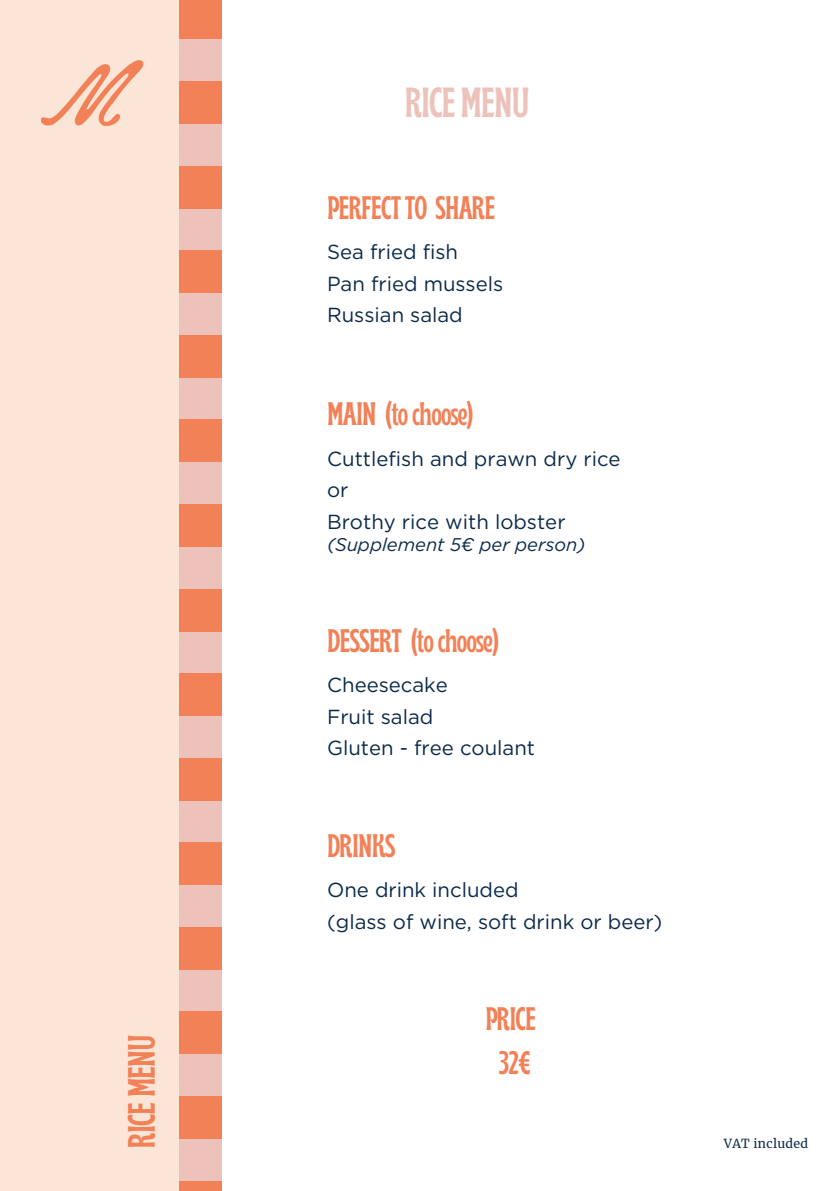
<style>
.page{position:relative;width:839px;height:1191px;background:#fff}
.page>*{position:absolute;margin:0;border:0;box-sizing:border-box;transform-origin:0 0}
.t1{font:700 condensed 42px "Brice";letter-spacing:-.025em;color:#ecc2ba}
.t2{font:700 condensed 38px "Brice";letter-spacing:-.025em;color:#f28157}
.t3{font:700 condensed 32.6px/44.6px "Brice";letter-spacing:-.025em;color:#f28157;text-align:center}
.t4{font:20.4px/31.6px "Gotham";color:#0b2a4a}
.t5{font:italic 18.4px "Gotham";color:#0b2a4a}
.t6{font:12.4px "Merriweather";letter-spacing:.025em;color:#0b2a4a}
</style>
<div class="page">
<div style="left:92px;top:1054px;width:130px;height:42px;background:#ecc2ba"></div>
<div style="left:92px;top:800px;width:130px;height:43px;background:#ecc2ba"></div>
<div style="left:92px;top:547px;width:130px;height:42px;background:#ecc2ba"></div>
<div style="left:92px;top:293px;width:130px;height:42px;background:#ecc2ba"></div>
<div style="left:92px;top:970px;width:130px;height:42px;background:#ecc2ba"></div>
<div style="left:92px;top:716px;width:130px;height:42px;background:#ecc2ba"></div>
<div style="left:92px;top:462px;width:130px;height:42px;background:#ecc2ba"></div>
<div style="left:92px;top:208px;width:130px;height:42px;background:#ecc2ba"></div>
<div style="left:92px;top:124px;width:130px;height:42px;background:#ecc2ba"></div>
<div style="left:92px;top:39px;width:130px;height:42px;background:#ecc2ba"></div>
<div style="left:92px;top:1139px;width:130px;height:42px;background:#ecc2ba"></div>
<div style="left:92px;top:885px;width:130px;height:42px;background:#ecc2ba"></div>
<div style="left:92px;top:631px;width:130px;height:42px;background:#ecc2ba"></div>
<div style="left:92px;top:377px;width:130px;height:43px;background:#ecc2ba"></div>
<div style="left:92px;top:1012px;width:130px;height:42px;background:#f28157"></div>
<div style="left:92px;top:758px;width:130px;height:42px;background:#f28157"></div>
<div style="left:92px;top:504px;width:130px;height:43px;background:#f28157"></div>
<div style="left:92px;top:250px;width:130px;height:43px;background:#f28157"></div>
<div style="left:92px;top:166px;width:130px;height:42px;background:#f28157"></div>
<div style="left:92px;top:81px;width:130px;height:43px;background:#f28157"></div>
<div style="left:92px;top:0;width:130px;height:39px;background:#f28157"></div>
<div style="left:92px;top:1096px;width:130px;height:43px;background:#f28157"></div>
<div style="left:92px;top:1181px;width:130px;height:10px;background:#f28157"></div>
<div style="left:92px;top:843px;width:130px;height:42px;background:#f28157"></div>
<div style="left:92px;top:589px;width:130px;height:42px;background:#f28157"></div>
<div style="left:92px;top:335px;width:130px;height:42px;background:#f28157"></div>
<div style="left:92px;top:927px;width:130px;height:43px;background:#f28157"></div>
<div style="left:92px;top:673px;width:130px;height:43px;background:#f28157"></div>
<div style="left:92px;top:420px;width:130px;height:42px;background:#f28157"></div>
<div style="left:0;top:0;width:178px;height:1191px;background:#fbe5d6"></div>
<svg style="left:41px;top:60px;width:102px;height:66px"></svg>
<h4 class="t2" style="left:126px;top:1148px;width:115px;rotate:-90deg">RICEMENU</h4>
<h2 class="t1" style="left:405px;top:86px;width:126px">RICEMENU</h2>
<h4 class="t3" style="left:327px;top:188px;width:170px">PERFECTTO SHARE</h4>
<p class="t4" style="left:327px;top:236px;width:178px">Sea fried fish<br>Pan fried mussels<br>Russian salad</p>
<h3 class="t3" style="left:327px;top:395px;width:148px">MAIN (tochoose)</h3>
<h1 class="t4" style="left:327px;top:442px;width:295px">Cuttlefish and prawn dry rice or<br>Brothy rice with lobster</h1>
<h4 class="t5" style="left:327px;top:533px;width:260px">(Supplement 5€ per person)</h4>
<h4 class="t3" style="left:327px;top:621px;width:174px">DESSERT (tochoose)</h4>
<h1 class="t4" style="left:327px;top:669px;width:209px">Cheesecake<br>Fruit salad<br>Gluten - free coulant</h1>
<h4 class="t3" style="left:327px;top:826px;width:70px">DRINKS</h4>
<h2 class="t4" style="left:327px;top:874px;width:337px">One drink included<br>(glass of wine, soft drink or beer)</h2>
<h2 class="t3" style="left:485px;top:999px;width:52px">PRICE<br>32€</h2>
<h3 class="t6" style="left:723px;top:1136px;width:86px">VAT included</h3>
</div>
